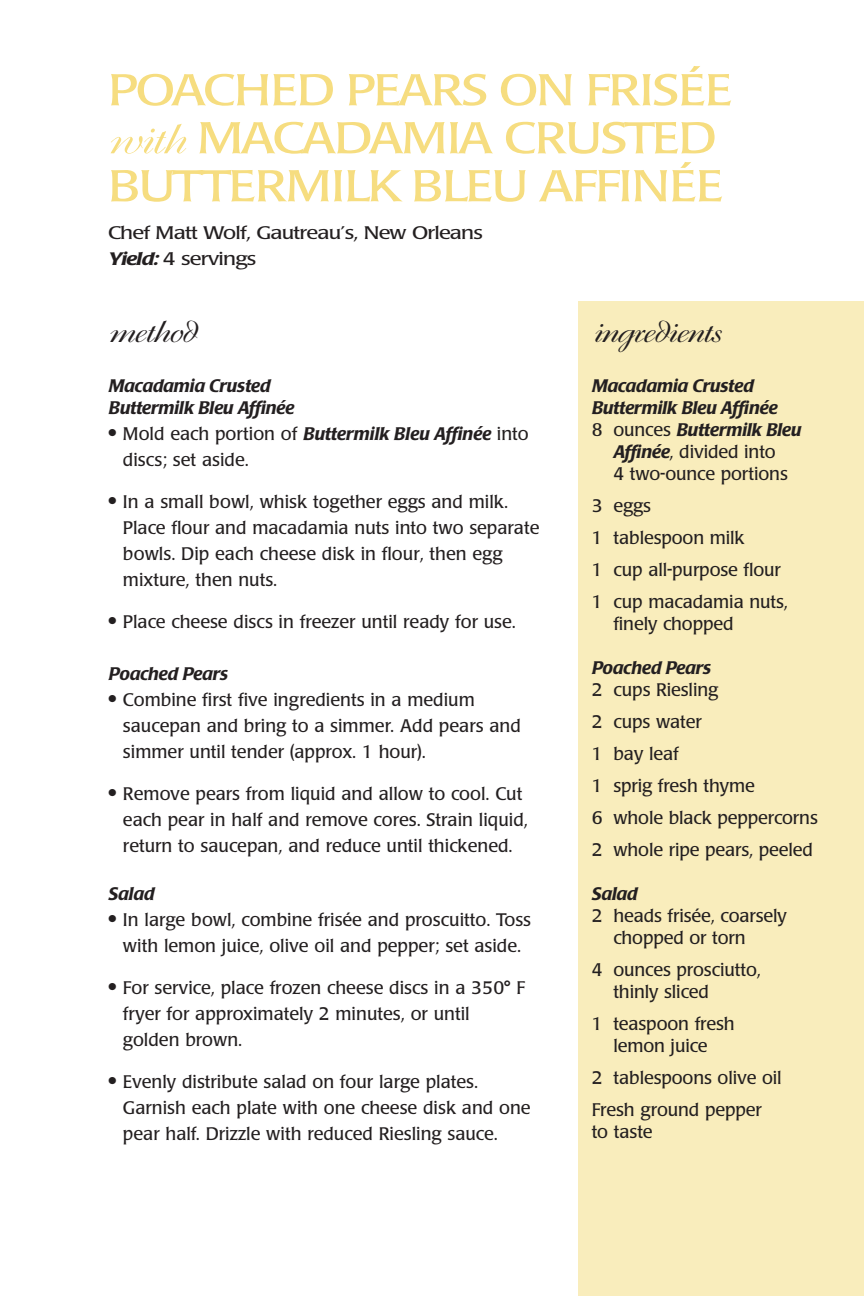
<style>
.page{position:relative;width:864px;height:1296px;background:#fff}
.page>*{position:absolute;margin:0;border:0;box-sizing:border-box;transform-origin:0 0}
.t1{font:44px/48px "Poppl Laudatio";letter-spacing:-.04em;color:#f6dd80;scale:1.2 1}
.t2{font:32px "Boulevard";letter-spacing:-.045em;color:#231f20;scale:1.2 1}
.t3{font:18px/26px "Poppl Laudatio";color:#231f20}
.t4{font:italic 500 18px/22px "Poppl Laudatio";letter-spacing:-.005em;color:#231f20}
.t5{font:18px/26px "Poppl Laudatio";letter-spacing:-.035em;color:#231f20;scale:1.2 1}
.s1{font-family:"Boulevard"}
.s2{font-weight:500;font-style:italic}
.s3{font-weight:400;font-style:normal}
</style>
<div class="page">
<div style="left:578px;top:301px;width:286px;height:995px;background:#f9edbc"></div>
<h1 class="t1" style="left:108px;top:70px;width:522px">POACHED PEARS ON FRISÉE <span class="s1">with</span> MACADAMIA CRUSTED<br>BUTTERMILK BLEU AFFINÉE</h1>
<p class="t5" style="left:108px;top:222px;width:314px">Chef Matt Wolf, Gautreau’s, New Orleans<br><span class="s2">Yield:</span> 4 servings</p>
<h2 class="t2" style="left:109px;top:318px;width:75px">method</h2>
<h2 class="t2" style="left:593px;top:318px;width:109px">ingredients</h2>
<p class="t4" style="left:109px;top:376px;width:187px">Macadamia Crusted<br>Buttermilk Bleu Affinée</p>
<p class="t3" style="left:123px;top:422px;width:407px;text-indent:-14px">● Mold each portion of <span class="s2">Buttermilk Bleu Affinée</span> into discs; set aside.</p>
<p class="t3" style="left:123px;top:490px;width:418px;text-indent:-14px">● In a small bowl, whisk together eggs and milk.<br>Place flour and macadamia nuts into two separate bowls. Dip each cheese disk in flour, then egg mixture, then nuts.</p>
<p class="t3" style="left:109px;top:610px;width:409px">● Place cheese discs in freezer until ready for use.</p>
<p class="t4" style="left:109px;top:664px;width:121px">Poached Pears</p>
<p class="t3" style="left:123px;top:688px;width:399px;text-indent:-14px">● Combine first five ingredients in a medium saucepan and bring to a simmer. Add pears and simmer until tender (approx. 1 hour).</p>
<p class="t3" style="left:123px;top:782px;width:407px;text-indent:-14px">● Remove pears from liquid and allow to cool. Cut each pear in half and remove cores. Strain liquid, return to saucepan, and reduce until thickened.</p>
<p class="t4" style="left:109px;top:884px;width:47px">Salad</p>
<p class="t3" style="left:109px;top:908px;width:424px;text-align:center">● In large bowl, combine frisée and proscuitto. Toss with lemon juice, olive oil and pepper; set aside.</p>
<p class="t3" style="left:123px;top:976px;width:404px;text-indent:-14px">● For service, place frozen cheese discs in a 350° F fryer for approximately 2 minutes, or until golden brown.</p>
<p class="t3" style="left:123px;top:1070px;width:409px;text-indent:-14px">● Evenly distribute salad on four large plates.<br>Garnish each plate with one cheese disk and one pear half. Drizzle with reduced Riesling sauce.</p>
<p class="t4" style="left:592px;top:376px;width:163px">Macadamia Crusted</p>
<p class="t4" style="left:592px;top:398px;width:187px">Buttermilk Bleu Affinée</p>
<p class="t4" style="left:592px;top:420px;width:211px"><span class="s3">8 ounces</span> Buttermilk Bleu</p>
<p class="t3" style="left:613px;top:440px;width:164px"><span class="s2">Affinée</span>, divided into</p>
<p class="t3" style="left:613px;top:462px;width:176px">4 two-ounce portions</p>
<p class="t3" style="left:592px;top:491px;width:198px;line-height:32px">3 eggs<br>1 tablespoon milk<br>1 cup all-purpose flour<br>1 cup macadamia nuts,</p>
<p class="t3" style="left:613px;top:612px;width:122px">finely chopped</p>
<p class="t4" style="left:592px;top:658px;width:121px">Poached Pears</p>
<p class="t3" style="left:592px;top:675px;width:228px;line-height:32px">2 cups Riesling<br>2 cups water<br>1 bay leaf<br>1 sprig fresh thyme<br>6 whole black peppercorns<br>2 whole ripe pears, peeled</p>
<p class="t4" style="left:592px;top:884px;width:47px">Salad</p>
<p class="t3" style="left:613px;top:906px;width:175px;line-height:22px;text-indent:-22px">2 heads frisée, coarsely chopped or torn</p>
<p class="t3" style="left:613px;top:960px;width:149px;line-height:22px;text-indent:-22px">4 ounces prosciutto, thinly sliced</p>
<p class="t3" style="left:592px;top:1014px;width:144px;line-height:22px;text-align:center">1 teaspoon fresh lemon juice</p>
<p class="t3" style="left:592px;top:1063px;width:191px;line-height:32px">2 tablespoons olive oil<br>Fresh ground pepper</p>
<p class="t3" style="left:592px;top:1120px;width:62px">to taste</p>
</div>
